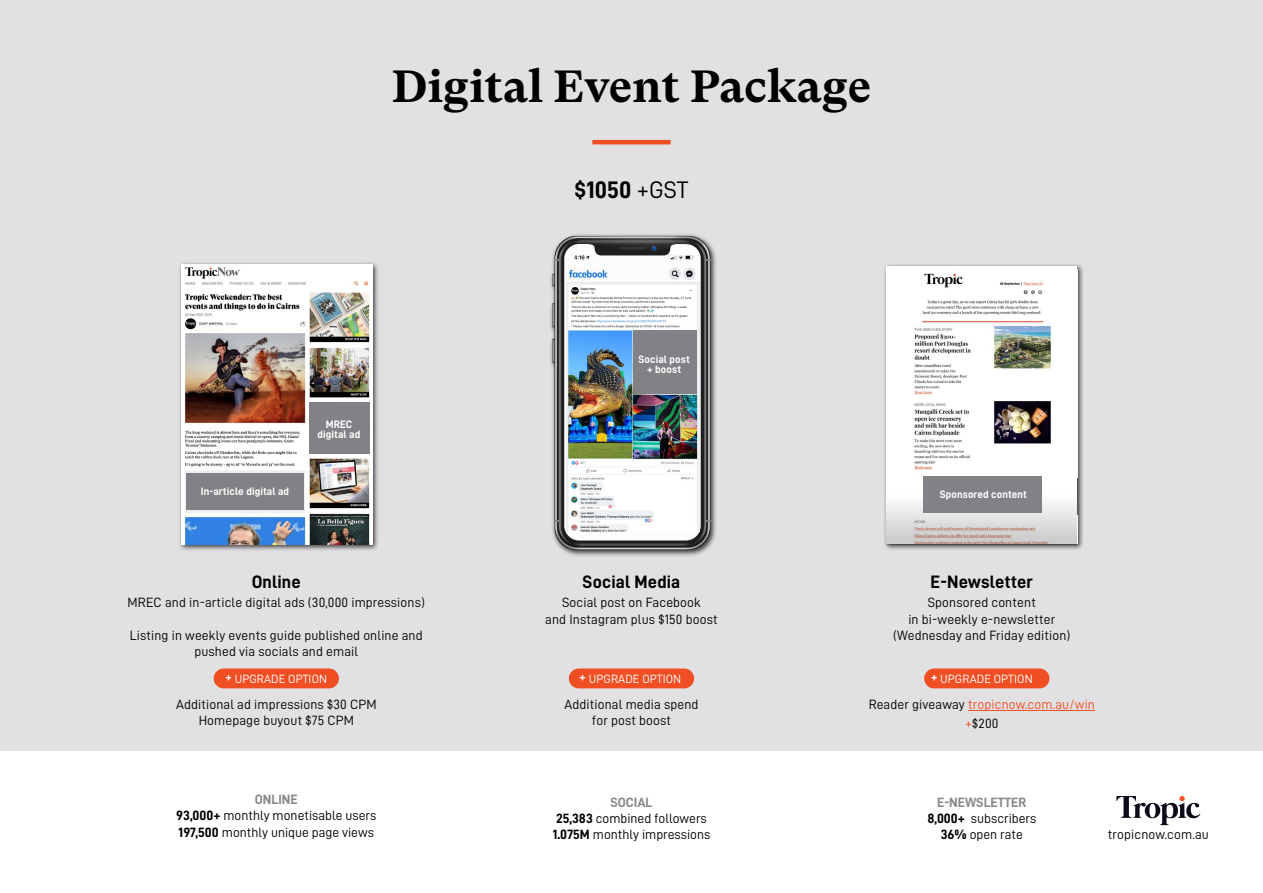
<style>
.page{position:relative;width:1263px;height:893px;background:#fff}
.page>*{position:absolute;margin:0;border:0;box-sizing:border-box;transform-origin:0 0}
.t1{font:700 45px "GT Super Text";color:#000}
.t2{font:24px "D DIN Bold";color:#000}
.t3{font:18px "D DIN Bold";letter-spacing:.01em;color:#000}
.t4{font:13.5px/16.2px "D DIN";letter-spacing:.01em;color:#000;text-align:center}
.t5{font:13.5px/19.2px "D DIN";letter-spacing:.01em;color:#f04e23;text-align:center}
.t6{font:13.5px "D DIN Bold";color:#878889}
.t7{font:12px "D DIN";letter-spacing:.01em;color:#fff}
.t8{font:10.8px/9.6px "D DIN Bold";letter-spacing:.01em;color:#fff;text-align:center}
.s1{font-family:"D DIN"}
.s2{font-family:"D DIN Bold"}
.s3{color:#000}
</style>
<div class="page">
<div style="left:0;top:0;width:1263px;height:751px;background:#e1e0e3"></div>
<div style="left:569px;top:668px;width:125px;height:20px;background:#f04e23;border-radius:10px"></div>
<div style="left:924px;top:668px;width:125px;height:20px;background:#f04e23;border-radius:10px"></div>
<div style="left:549px;top:233px;width:168px;height:324px;background:#000;opacity:.75"></div>
<svg style="left:552px;top:236px;width:158px;height:314px"></svg>
<img style="left:567px;top:282px;width:132px;height:249px">
<img style="left:566px;top:250px;width:132px;height:34px">
<div style="left:633px;top:330px;width:64px;height:64px;background:#808285"></div>
<hr style="left:592px;top:140px;width:79px;height:4px;background:#f04e23">
<div style="left:214px;top:668px;width:125px;height:20px;background:#f04e23;border-radius:10px"></div>
<div style="left:178px;top:261px;width:202px;height:290px;background:#000;opacity:.75"></div>
<img style="left:181px;top:264px;width:191px;height:280px">
<div style="left:309px;top:402px;width:60px;height:51px;background:#808285"></div>
<div style="left:186px;top:473px;width:118px;height:36px;background:#808285"></div>
<hr style="left:968px;top:710px;width:127px;height:1px;background:#f04e23">
<div style="left:883px;top:263px;width:201px;height:287px;background:#000;opacity:.75"></div>
<div style="left:887px;top:266px;width:190px;height:277px;background:#fff"></div>
<img style="left:914px;top:273px;width:138px;height:204px">
<svg style="left:887px;top:482px;width:190px;height:63px"></svg>
<div style="left:924px;top:476px;width:118px;height:37px;background:#808285"></div>
<svg style="left:1116px;top:796px;width:84px;height:29px"></svg>
<h1 class="t1" style="left:392px;top:60px;width:481px">Digital Event Package</h1>
<h2 class="t2" style="left:574px;top:176px;width:115px">$1050 <span class="s1">+GST</span></h2>
<p class="t8" style="left:638px;top:354px;width:53px">Social post + boost</p>
<p class="t8" style="left:318px;top:419px;width:44px">MREC digital ad</p>
<p class="t8" style="left:201px;top:486px;width:90px">In-article digital ad</p>
<p class="t8" style="left:940px;top:490px;width:89px">Sponsored content</p>
<p class="t8" style="left:943px;top:490px;width:89px">Sponsored content</p>
<h3 class="t3" style="left:252px;top:572px;width:50px">Online</h3>
<p class="t4" style="left:128px;top:594px;width:299px">MREC and in-article digital ads (30,000 impressions)</p>
<p class="t4" style="left:130px;top:627px;width:294px">Listing in weekly events guide published online and pushed via socials and email</p>
<h3 class="t3" style="left:583px;top:572px;width:99px">Social Media</h3>
<p class="t4" style="left:545px;top:594px;width:174px">Social post on Facebook<br>and Instagram plus $150 boost</p>
<h3 class="t3" style="left:930px;top:572px;width:104px">E-Newsletter</h3>
<p class="t4" style="left:893px;top:594px;width:179px">Sponsored content<br>in bi-weekly e-newsletter (Wednesday and Friday edition)</p>
<p class="t7" style="left:225px;top:672px;width:103px"><span class="s2">+</span> UPGRADE OPTION</p>
<p class="t7" style="left:580px;top:672px;width:103px"><span class="s2">+</span> UPGRADE OPTION</p>
<p class="t7" style="left:931px;top:672px;width:103px"><span class="s2">+</span> UPGRADE OPTION</p>
<p class="t4" style="left:176px;top:696px;width:202px">Additional ad impressions $30 CPM<br>Homepage buyout $75 CPM</p>
<p class="t4" style="left:564px;top:696px;width:136px">Additional media spend for post boost</p>
<p class="t5" style="left:869px;top:695px;width:228px"><span class="s3">Reader giveaway</span> tropicnow.com.au/win +<span class="s3">$200</span></p>
<p class="t6" style="left:255px;top:792px;width:44px">ONLINE</p>
<p class="t4" style="left:176px;top:807px;width:202px;text-align:left"><span class="s2">93,000+</span> monthly monetisable users<br><span class="s2">197,500</span> monthly unique page views</p>
<p class="t6" style="left:610px;top:794px;width:44px">SOCIAL</p>
<p class="t4" style="left:553px;top:810px;width:159px;text-align:left"><span class="s2">25,383</span> combined followers<br><span class="s2">1.075M</span> monthly impressions</p>
<p class="t6" style="left:937px;top:794px;width:91px">E-NEWSLETTER</p>
<p class="t4" style="left:927px;top:810px;width:110px"><span class="s2">8,000+</span> subscribers<br><span class="s2">36%</span> open rate</p>
<p class="t4" style="left:1108px;top:826px;width:103px">tropicnow.com.au</p>
</div>
